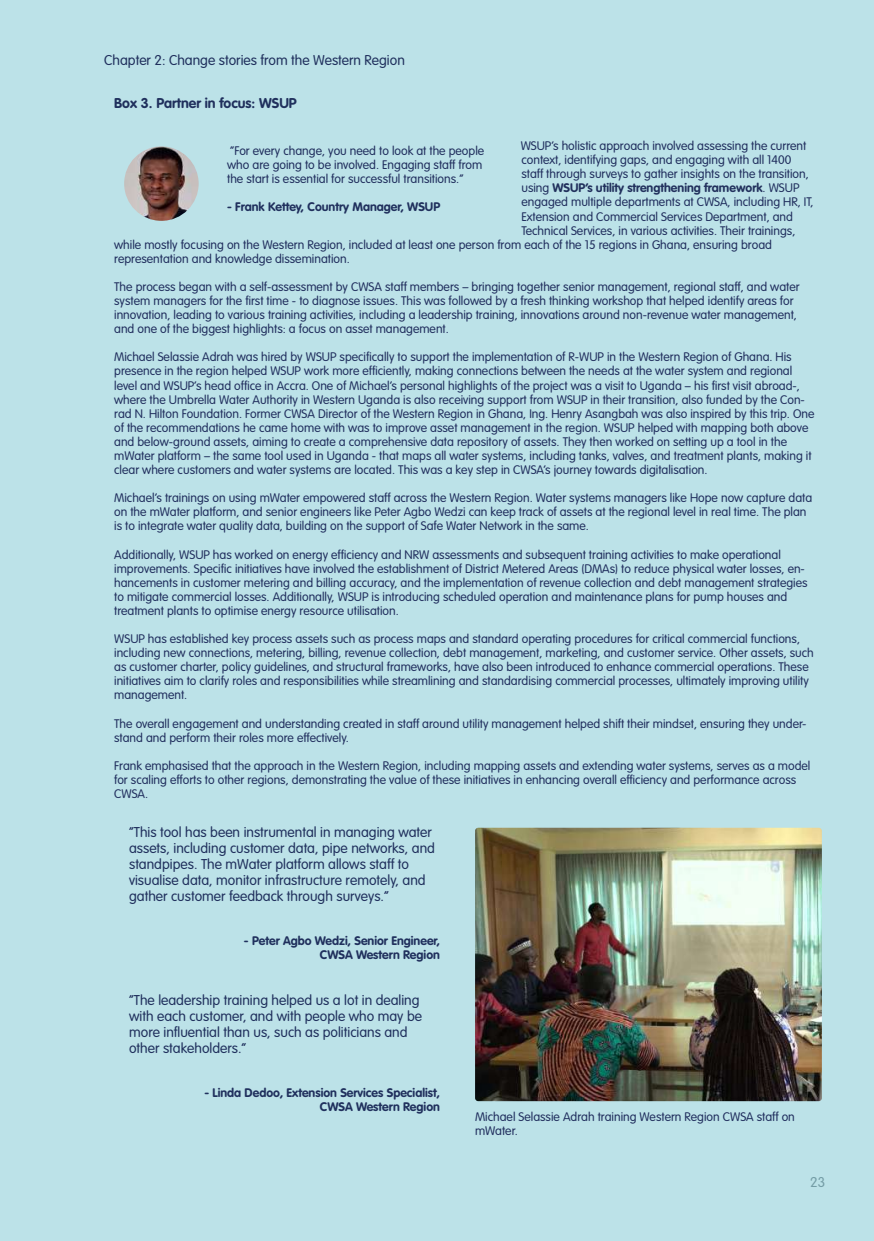
<style>
.page{position:relative;width:874px;height:1241px;background:#fff}
.page>*{position:absolute;margin:0;border:0;box-sizing:border-box;transform-origin:0 0}
.t1{font:300 14px/16.1px "VAG Rounded Std";color:#20305d}
.t2{font:700 14px "VAG Rounded Std";color:#20305d}
.t3{font:300 14px "VAG Rounded Std";color:#71777d}
.t4{font:300 12.25px/14px "VAG Rounded Std";color:#212f5e}
.t5{font:700 12.25px/14.2px "VAG Rounded Std";color:#20305d;text-align:right}
.t6{font:700 12.25px "VAG Rounded Std";color:#22315d}
.s1{font-weight:300;color:#212f5e}
</style>
<div class="page">
<div style="left:0;top:0;width:873px;height:1240px;background:#bce2e8"></div>
<img style="left:124px;top:146px;width:74px;height:75px;border-radius:37px">
<img style="left:475px;top:827px;width:346px;height:273px">
<p class="t1" style="left:104px;top:53px;width:302px">Chapter 2: Change stories from the Western Region</p>
<p class="t2" style="left:114px;top:95px;width:184px">Box 3. Partner in focus: WSUP</p>
<p class="t4" style="left:227px;top:144px;width:258px">“For every change, you need to look at the people who are going to be involved. Engaging staff from the start is essential for successful transitions.”</p>
<p class="t5" style="left:227px;top:200px;width:214px">- Frank Kettey, Country Manager, WSUP</p>
<p class="t4" style="left:520px;top:139px;width:287px">WSUP’s holistic approach involved assessing the current</p>
<p class="t4" style="left:521px;top:153px;width:271px">context, identifying gaps, and engaging with all 1400</p>
<p class="t4" style="left:521px;top:167px;width:289px">staff through surveys to gather insights on the transition,</p>
<p class="t6" style="left:521px;top:181px;width:279px"><span class="s1">using</span> WSUP’s utility strengthening framework<span class="s1">. WSUP</span></p>
<p class="t4" style="left:521px;top:195px;width:293px">engaged multiple departments at CWSA, including HR, IT,</p>
<p class="t4" style="left:521px;top:210px;width:273px">Extension and Commercial Services Department, and</p>
<p class="t4" style="left:521px;top:224px;width:275px">Technical Services, in various activities. Their trainings,</p>
<p class="t4" style="left:114px;top:238px;width:659px">while mostly focusing on the Western Region, included at least one person from each of the 15 regions in Ghana, ensuring broad</p>
<p class="t4" style="left:114px;top:252px;width:237px">representation and knowledge dissemination.</p>
<p class="t4" style="left:114px;top:280px;width:686px">The process began with a self-assessment by CWSA staff members – bringing together senior management, regional staff, and water system managers for the first time - to diagnose issues. This was followed by a fresh thinking workshop that helped identify areas for innovation, leading to various training activities, including a leadership training, innovations around non-revenue water management, and one of the biggest highlights: a focus on asset management.</p>
<p class="t4" style="left:114px;top:350px;width:701px">Michael Selassie Adrah was hired by WSUP specifically to support the implementation of R-WUP in the Western Region of Ghana. His presence in the region helped WSUP work more efficiently, making connections between the needs at the water system and regional level and WSUP’s head office in Accra. One of Michael’s personal highlights of the project was a visit to Uganda – his first visit abroad-, where the Umbrella Water Authority in Western Uganda is also receiving support from WSUP in their transition, also funded by the Con&shy;rad N. Hilton Foundation. Former CWSA Director of the Western Region in Ghana, Ing. Henry Asangbah was also inspired by this trip. One of the recommendations he came home with was to improve asset management in the region. WSUP helped with mapping both above and below-ground assets, aiming to create a comprehensive data repository of assets. They then worked on setting up a tool in the mWater platform – the same tool used in Uganda - that maps all water systems, including tanks, valves, and treatment plants, making it clear where customers and water systems are located. This was a key step in CWSA’s journey towards digitalisation.</p>
<p class="t4" style="left:114px;top:491px;width:699px">Michael’s trainings on using mWater empowered staff across the Western Region. Water systems managers like Hope now capture data on the mWater platform, and senior engineers like Peter Agbo Wedzi can keep track of assets at the regional level in real time. The plan is to integrate water quality data, building on the support of Safe Water Network in the same.</p>
<p class="t4" style="left:114px;top:547px;width:694px">Additionally, WSUP has worked on energy efficiency and NRW assessments and subsequent training activities to make operational improvements. Specific initiatives have involved the establishment of District Metered Areas (DMAs) to reduce physical water losses, en&shy;hancements in customer metering and billing accuracy, and the implementation of revenue collection and debt management strategies to mitigate commercial losses. Additionally, WSUP is introducing scheduled operation and maintenance plans for pump houses and treatment plants to optimise energy resource utilisation.</p>
<p class="t4" style="left:114px;top:632px;width:700px">WSUP has established key process assets such as process maps and standard operating procedures for critical commercial functions, including new connections, metering, billing, revenue collection, debt management, marketing, and customer service. Other assets, such as customer charter, policy guidelines, and structural frameworks, have also been introduced to enhance commercial operations. These initiatives aim to clarify roles and responsibilities while streamlining and standardising commercial processes, ultimately improving utility management.</p>
<p class="t4" style="left:114px;top:716px;width:693px">The overall engagement and understanding created in staff around utility management helped shift their mindset, ensuring they under&shy;stand and perform their roles more effectively.</p>
<p class="t4" style="left:114px;top:758px;width:697px">Frank emphasised that the approach in the Western Region, including mapping assets and extending water systems, serves as a model for scaling efforts to other regions, demonstrating the value of these initiatives in enhancing overall efficiency and performance across<br>CWSA.</p>
<p class="t1" style="left:129px;top:824px;width:307px">“This tool has been instrumental in managing water assets, including customer data, pipe networks, and standpipes. The mWater platform allows staff to visualise data, monitor infrastructure remotely, and gather customer feedback through surveys.”</p>
<p class="t5" style="left:244px;top:934px;width:197px">- Peter Agbo Wedzi, Senior Engineer,<br>CWSA Western Region</p>
<p class="t1" style="left:129px;top:992px;width:294px">“The leadership training helped us a lot in dealing with each customer, and with people who may be more influential than us, such as politicians and other stakeholders.”</p>
<p class="t5" style="left:204px;top:1086px;width:237px">- Linda Dedoo, Extension Services Specialist,<br>CWSA Western Region</p>
<p class="t4" style="left:475px;top:1110px;width:321px">Michael Selassie Adrah training Western Region CWSA staff on mWater.</p>
<p class="t3" style="left:809px;top:1173px;width:17px">23</p>
</div>
